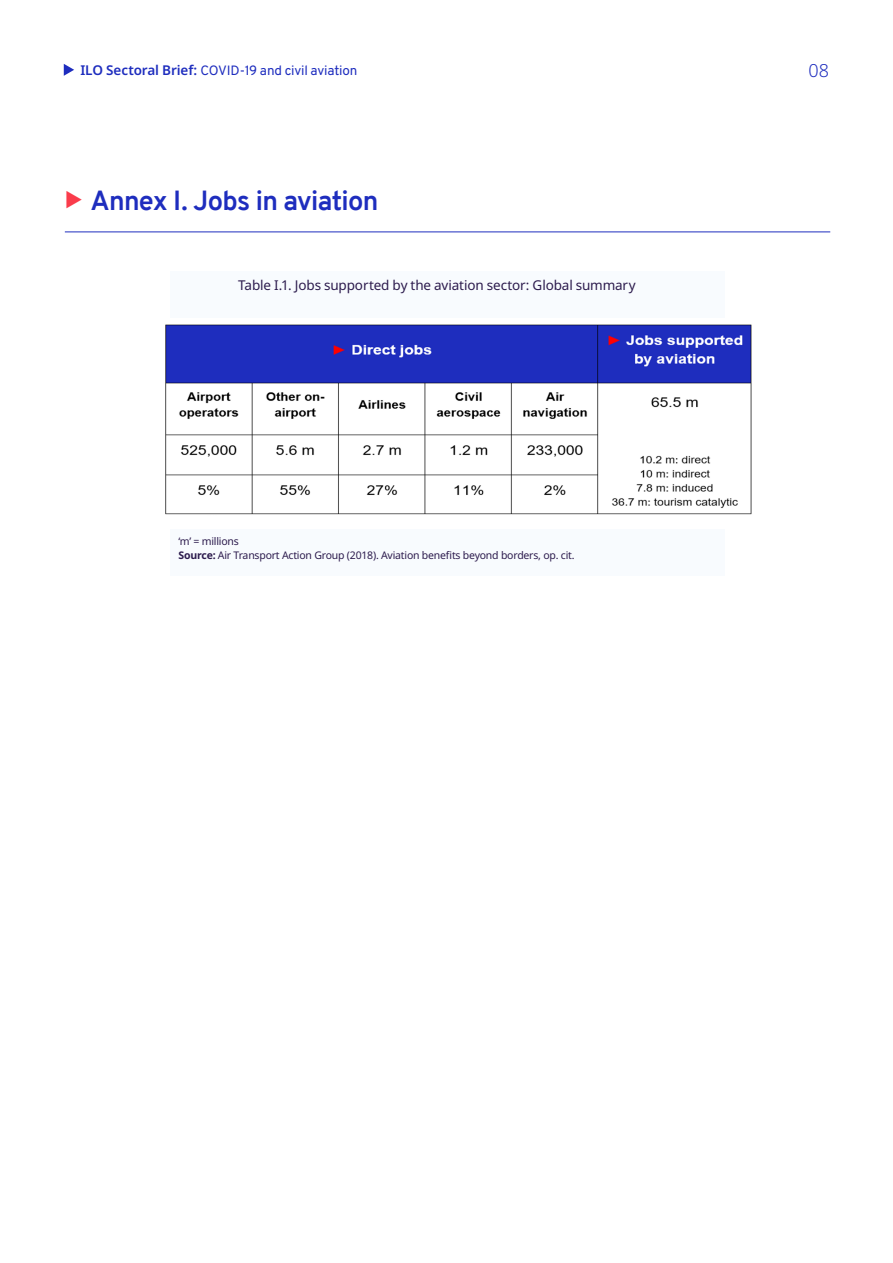
<style>
.page{position:relative;width:893px;height:1263px;background:#fff}
.page>*{position:absolute;margin:0;border:0;box-sizing:border-box;transform-origin:0 0}
.t1{font:700 27px "Overpass";letter-spacing:-.025em;color:#1e2dbe}
.t2{font:300 18px "Noto Sans";color:#1e2dbe}
.Briefing_A4_-_Body{font:13.5px "Noto Sans";letter-spacing:-.01em;color:#2c1b4d}
.Briefing_A4_-_Subhea{font:13.5px "Overpass";letter-spacing:-.01em;color:#1e2dbe}
.Briefing_A4-_footnot{font:10.5px "Noto Sans";letter-spacing:-.02em;color:#2c1b4d}
.s1{font-family:"Noto Sans";font-weight:600}
.s2{font-weight:700}
</style>
<div class="page">
<svg style="left:64px;top:64px;width:10px;height:12px"></svg>
<hr style="left:65px;top:231px;width:765px;height:1px;background:#1e2dbe">
<img style="left:165px;top:324px;width:587px;height:191px">
<div style="left:170px;top:272px;width:555px;height:46px;background:#f8fbfe"></div>
<div style="left:170px;top:529px;width:555px;height:47px;background:#f8fbfe"></div>
<p class="Briefing_A4_-_Subhea" style="left:80px;top:60px;width:279px"><span class="s1">ILO Sectoral Brief:</span> COVID-19 and civil aviation</p>
<h2 class="t2" style="left:808px;top:57px;width:22px">08</h2>
<p class="t1" style="left:90px;top:182px;width:290px">Annex I. Jobs in aviation</p>
<p class="Briefing_A4_-_Body" style="left:238px;top:275px;width:399px">Table I.1. Jobs supported by the aviation sector: Global summary</p>
<p class="Briefing_A4-_footnot" style="left:179px;top:534px;width:62px">‘m’ = millions</p>
<p class="Briefing_A4-_footnot" style="left:179px;top:548px;width:397px"><span class="s2">Source:</span> Air Transport Action Group (2018). Aviation benefits beyond borders, op. cit.</p>
</div>
